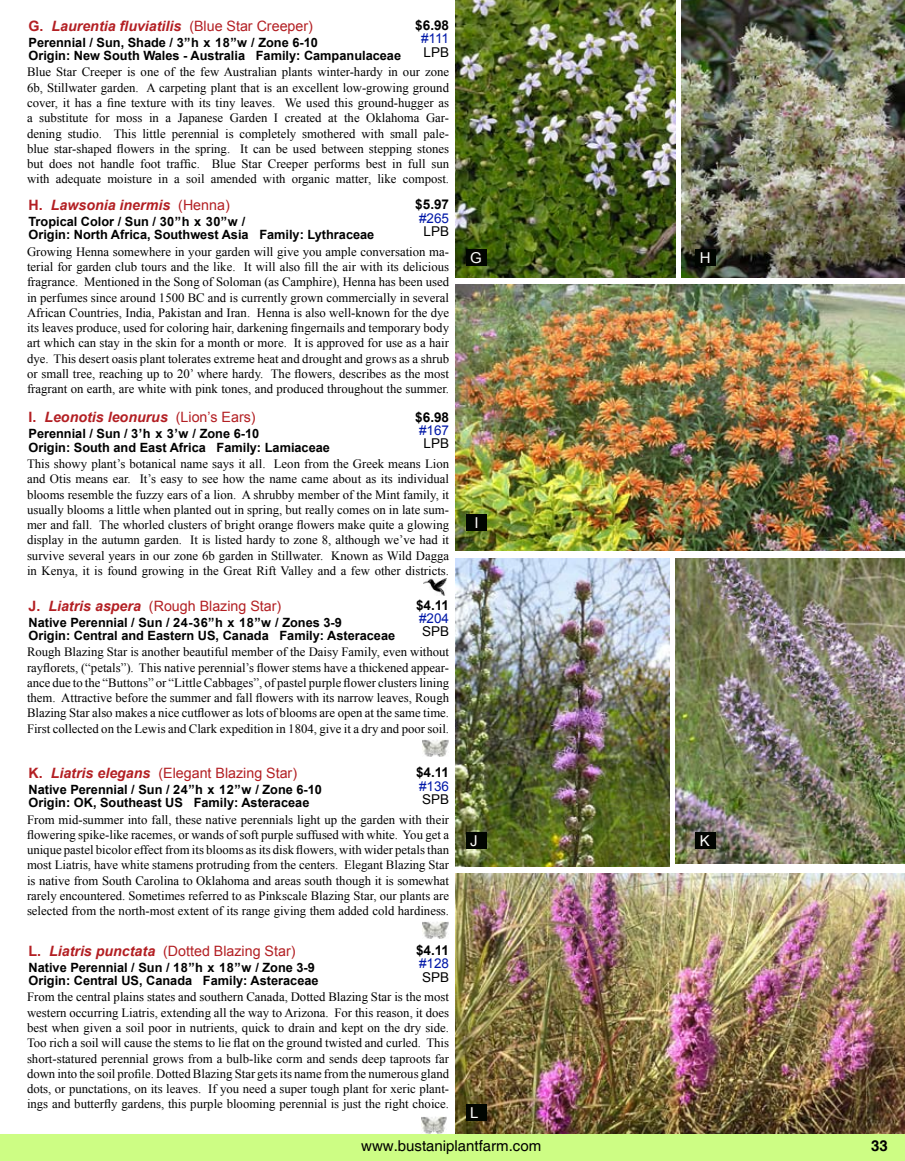
<style>
.page{position:relative;width:905px;height:1161px;background:#fff}
.page>*{position:absolute;margin:0;border:0;box-sizing:border-box;transform-origin:0 0}
.t1{font:15px "Helvetica";color:#000}
.t2{font:15px "Arial";color:#fcfffc}
.t3{font:700 15px "Helvetica";color:#000}
.t4{font:14.25px "Arial";color:#b31f23}
.t5{font:italic 700 14.25px "Arial";color:#b31f23}
.t6{font:700 13.5px "Arial";letter-spacing:-.025em;color:#000}
.t7{font:13.5px "Arial";color:#0018a8}
.t8{font:13.5px "Arial";color:#000}
.t9{font:12.75px/15.3px "Times New Roman";color:#000;text-align:justify}
.t10{font:700 12.75px/13.2px "Arial";color:#000}
.s1{font-style:normal}
.s2{font-weight:400;font-style:normal}
.s3{font-weight:700}
.s4{font-weight:700;font-style:italic}
</style>
<div class="page">
<div style="left:0;top:1134px;width:904px;height:27px;background:#cdfd84"></div>
<img style="left:456px;top:0;width:219px;height:278px">
<img style="left:681px;top:0;width:223px;height:278px">
<img style="left:456px;top:284px;width:448px;height:267px">
<img style="left:423px;top:578px;width:24px;height:18px">
<img style="left:456px;top:558px;width:213px;height:309px">
<img style="left:423px;top:740px;width:25px;height:17px">
<img style="left:675px;top:558px;width:229px;height:306px">
<img style="left:423px;top:922px;width:25px;height:17px">
<img style="left:456px;top:874px;width:448px;height:259px">
<img style="left:421px;top:1117px;width:25px;height:16px">
<div style="left:466px;top:249px;width:20px;height:17px;background:#010601"></div>
<svg style="left:467px;top:248px;width:17px;height:19px"></svg>
<div style="left:466px;top:514px;width:20px;height:17px;background:#010601"></div>
<div style="left:466px;top:1104px;width:20px;height:16px;background:#010601"></div>
<svg style="left:468px;top:1120px;width:13px;height:1px"></svg>
<div style="left:466px;top:832px;width:20px;height:17px;background:#010601"></div>
<svg style="left:467px;top:849px;width:13px;height:1px"></svg>
<div style="left:695px;top:249px;width:21px;height:17px;background:#010601"></div>
<div style="left:695px;top:832px;width:21px;height:17px;background:#010601"></div>
<svg style="left:716px;top:833px;width:1px;height:16px"></svg>
<p class="t6" style="left:415px;top:16px;width:35px">$6.98</p>
<p class="t7" style="left:421px;top:30px;width:30px">#111</p>
<p class="t8" style="left:423px;top:43px;width:27px">LPB</p>
<p class="t5" style="left:28px;top:16px;width:286px"><span class="s1">G.</span> Laurentia fluviatilis <span class="s2">(Blue Star Creeper)</span></p>
<p class="t10" style="left:28px;top:36px;width:374px">Perennial / Sun, Shade / 3”h x 18”w / Zone 6-10<br>Origin: New South Wales - Australia Family: Campanulaceae</p>
<p class="t9" style="left:27px;top:64px;width:423px">Blue Star Creeper is one of the few Australian plants winter-hardy in our zone 6b, Stillwater garden. A carpeting plant that is an excellent low-growing ground cover, it has a fine texture with its tiny leaves. We used this ground-hugger as a substitute for moss in a Japanese Garden I created at the Oklahoma Gar&shy;dening studio. This little perennial is completely smothered with small pale&shy;blue star-shaped flowers in the spring. It can be used between stepping stones but does not handle foot traffic. Blue Star Creeper performs best in full sun with adequate moisture in a soil amended with organic matter, like compost.</p>
<p class="t6" style="left:415px;top:196px;width:35px">$5.97</p>
<p class="t7" style="left:419px;top:209px;width:32px">#265</p>
<p class="t8" style="left:423px;top:222px;width:27px">LPB</p>
<p class="t5" style="left:28px;top:196px;width:203px"><span class="s1">H.</span> Lawsonia inermis <span class="s2">(Henna)</span></p>
<p class="t10" style="left:28px;top:216px;width:347px">Tropical Color / Sun / 30”h x 30”w /<br>Origin: North Africa, Southwest Asia Family: Lythraceae</p>
<p class="t9" style="left:27px;top:244px;width:423px">Growing Henna somewhere in your garden will give you ample conversation ma&shy;terial for garden club tours and the like. It will also fill the air with its delicious fragrance. Mentioned in the Song of Soloman (as Camphire), Henna has been used in perfumes since around 1500 BC and is currently grown commercially in several African Countries, India, Pakistan and Iran. Henna is also well-known for the dye its leaves produce, used for coloring hair, darkening fingernails and temporary body art which can stay in the skin for a month or more. It is approved for use as a hair dye. This desert oasis plant tolerates extreme heat and drought and grows as a shrub or small tree, reaching up to 20’ where hardy. The flowers, describes as the most fragrant on earth, are white with pink tones, and produced throughout the summer.</p>
<p class="t6" style="left:415px;top:408px;width:35px">$6.98</p>
<p class="t7" style="left:419px;top:421px;width:32px">#167</p>
<p class="t8" style="left:423px;top:435px;width:27px">LPB</p>
<p class="t5" style="left:28px;top:408px;width:228px"><span class="s1">I.</span> Leonotis leonurus <span class="s2">(Lion’s Ears)</span></p>
<p class="t10" style="left:28px;top:428px;width:303px">Perennial / Sun / 3’h x 3’w / Zone 6-10<br>Origin: South and East Africa Family: Lamiaceae</p>
<p class="t9" style="left:27px;top:456px;width:423px">This showy plant’s botanical name says it all. Leon from the Greek means Lion and Otis means ear. It’s easy to see how the name came about as its individual blooms resemble the fuzzy ears of a lion. A shrubby member of the Mint family, it usually blooms a little when planted out in spring, but really comes on in late sum&shy;mer and fall. The whorled clusters of bright orange flowers make quite a glowing display in the autumn garden. It is listed hardy to zone 8, although we’ve had it survive several years in our zone 6b garden in Stillwater. Known as Wild Dagga in Kenya, it is found growing in the Great Rift Valley and a few other districts.</p>
<p class="t6" style="left:416px;top:596px;width:35px">$4.11</p>
<p class="t7" style="left:419px;top:610px;width:32px">#204</p>
<p class="t8" style="left:422px;top:623px;width:29px">SPB</p>
<p class="t4" style="left:28px;top:596px;width:254px"><span class="s3">J.</span> <span class="s4">Liatris aspera</span> (Rough Blazing Star)</p>
<p class="t10" style="left:28px;top:616px;width:368px">Native Perennial / Sun / 24-36”h x 18”w / Zones 3-9<br>Origin: Central and Eastern US, Canada Family: Asteraceae</p>
<p class="t9" style="left:27px;top:644px;width:423px">Rough Blazing Star is another beautiful member of the Daisy Family, even without rayflorets, (“petals”). This native perennial’s flower stems have a thickened appear&shy;ance due to the “Buttons” or “Little Cabbages”, of pastel purple flower clusters lining them. Attractive before the summer and fall flowers with its narrow leaves, Rough Blazing Star also makes a nice cutflower as lots of blooms are open at the same time.<br>First collected on the Lewis and Clark expedition in 1804, give it a dry and poor soil.</p>
<p class="t6" style="left:416px;top:764px;width:35px">$4.11</p>
<p class="t7" style="left:419px;top:777px;width:32px">#136</p>
<p class="t8" style="left:422px;top:790px;width:29px">SPB</p>
<p class="t4" style="left:28px;top:764px;width:270px"><span class="s3">K.</span> <span class="s4">Liatris elegans</span> (Elegant Blazing Star)</p>
<p class="t10" style="left:28px;top:783px;width:295px">Native Perennial / Sun / 24”h x 12”w / Zone 6-10<br>Origin: OK, Southeast US Family: Asteraceae</p>
<p class="t9" style="left:27px;top:811px;width:423px">From mid-summer into fall, these native perennials light up the garden with their flowering spike-like racemes, or wands of soft purple suffused with white. You get a unique pastel bicolor effect from its blooms as its disk flowers, with wider petals than most Liatris, have white stamens protruding from the centers. Elegant Blazing Star is native from South Carolina to Oklahoma and areas south though it is somewhat rarely encountered. Sometimes referred to as Pinkscale Blazing Star, our plants are selected from the north-most extent of its range giving them added cold hardiness.</p>
<p class="t6" style="left:416px;top:941px;width:35px">$4.11</p>
<p class="t7" style="left:419px;top:955px;width:32px">#128</p>
<p class="t8" style="left:422px;top:968px;width:29px">SPB</p>
<p class="t4" style="left:28px;top:941px;width:268px"><span class="s3">L.</span> <span class="s4">Liatris punctata</span> (Dotted Blazing Star)</p>
<p class="t10" style="left:28px;top:961px;width:292px">Native Perennial / Sun / 18”h x 18”w / Zone 3-9<br>Origin: Central US, Canada Family: Asteraceae</p>
<p class="t9" style="left:27px;top:989px;width:423px">From the central plains states and southern Canada, Dotted Blazing Star is the most western occurring Liatris, extending all the way to Arizona. For this reason, it does best when given a soil poor in nutrients, quick to drain and kept on the dry side.<br>Too rich a soil will cause the stems to lie flat on the ground twisted and curled. This short-statured perennial grows from a bulb-like corm and sends deep taproots far down into the soil profile. Dotted Blazing Star gets its name from the numerous gland dots, or punctations, on its leaves. If you need a super tough plant for xeric plant&shy;ings and butterfly gardens, this purple blooming perennial is just the right choice.</p>
<p class="t2" style="left:470px;top:248px;width:13px">G</p>
<p class="t2" style="left:474px;top:513px;width:6px">I</p>
<p class="t2" style="left:470px;top:831px;width:9px">J</p>
<p class="t2" style="left:470px;top:1103px;width:10px">L</p>
<p class="t2" style="left:699px;top:248px;width:12px">H</p>
<p class="t2" style="left:699px;top:831px;width:12px">K</p>
<p class="t1" style="left:361px;top:1137px;width:182px">www.bustaniplantfarm.com</p>
<p class="t3" style="left:871px;top:1136px;width:18px">33</p>
</div>
